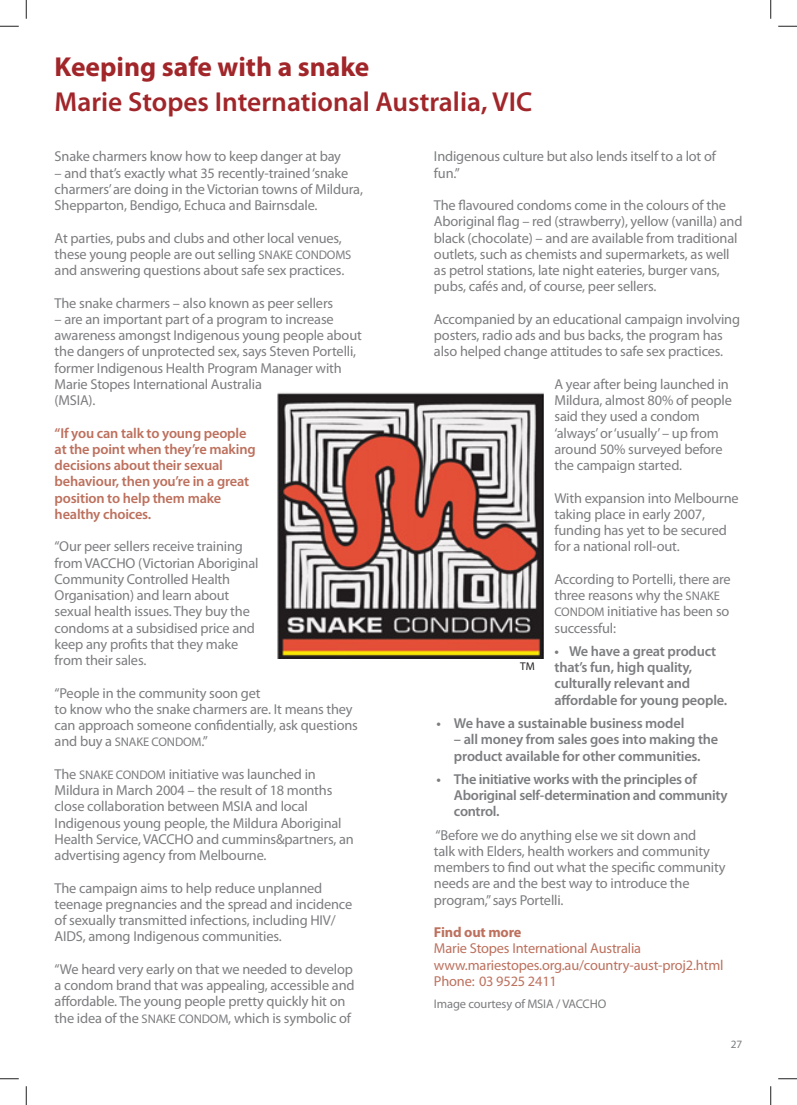
<style>
.page{position:relative;width:797px;height:1105px;background:#fff}
.page>*{position:absolute;margin:0;border:0;box-sizing:border-box;transform-origin:0 0}
.t1{font:600 27.5px "Myriad Pro";color:#a1262a}
.t2{font:700 27.5px "Myriad Pro";color:#a1262a}
.t3{font:14.38px/16.2px "Myriad Pro";letter-spacing:-.01em;color:#7c7d80}
.t4{font:600 14.38px/16.2px "Myriad Pro";letter-spacing:-.01em;color:#7c7d80}
.t5{font:600 14.38px/16.2px "Myriad Pro";letter-spacing:-.01em;color:#bd705d}
.t6{font:14.38px/16.2px "Myriad Pro";letter-spacing:-.01em;color:#bd715e}
.t7{font:700 14.38px "Myriad Pro";letter-spacing:-.01em;color:#bd715e}
.t8{font:12.5px "Myriad Pro";letter-spacing:-.01em;color:#7c7d80}
.t9{font:11.25px "Myriad Pro";color:#7a7c7f}
.t10{font:11.25px "Myriad Pro";color:#231f20}
.s1{font-size:12.5px}
.s2{font-size:14.38px}
</style>
<div class="page">
<img style="left:278px;top:392px;width:266px;height:267px">
<svg style="left:0;top:25px;width:19px;height:2px"></svg>
<svg style="left:778px;top:25px;width:19px;height:2px"></svg>
<svg style="left:0;top:1078px;width:19px;height:1px"></svg>
<svg style="left:778px;top:1078px;width:19px;height:1px"></svg>
<svg style="left:25px;top:0;width:2px;height:19px"></svg>
<svg style="left:25px;top:1086px;width:2px;height:19px"></svg>
<svg style="left:770px;top:0;width:1px;height:19px"></svg>
<svg style="left:770px;top:1086px;width:1px;height:19px"></svg>
<h1 class="t2" style="left:55px;top:57px;width:316px">Keeping safe with a snake</h1>
<h1 class="t1" style="left:55px;top:91px;width:479px">Marie Stopes International Australia, VIC</h1>
<p class="t3" style="left:55px;top:150px;width:288px">Snake charmers know how to keep danger at bay</p>
<p class="t3" style="left:55px;top:166px;width:310px">– and that’s exactly what 35 recently-trained ‘snake charmers’ are doing in the Victorian towns of Mildura,<br>Shepparton, Bendigo, Echuca and Bairnsdale.</p>
<p class="t3" style="left:55px;top:231px;width:298px">At parties, pubs and clubs and other local venues, these young people are out selling <span class="s1">SNAKE CONDOMS </span>and answering questions about safe sex practices.</p>
<p class="t3" style="left:55px;top:296px;width:280px">The snake charmers – also known as peer sellers</p>
<p class="t3" style="left:55px;top:312px;width:309px">– are an important part of a program to increase awareness amongst Indigenous young people about the dangers of unprotected sex, says Steven Portelli, former Indigenous Health Program Manager with Marie Stopes International Australia<br>(MSIA).</p>
<p class="t5" style="left:55px;top:426px;width:202px">“If you can talk to young people at the point when they’re making decisions about their sexual behaviour, then you’re in a great position to help them make healthy choices.</p>
<p class="t3" style="left:55px;top:540px;width:205px">“Our peer sellers receive training from VACCHO (Victorian Aboriginal<br>Community Controlled Health<br>Organisation) and learn about sexual health issues. They buy the condoms at a subsidised price and keep any profits that they make from their sales.</p>
<p class="t3" style="left:55px;top:686px;width:305px">“People in the community soon get<br>to know who the snake charmers are. It means they can approach someone confidentially, ask questions</p>
<p class="t8" style="left:55px;top:737px;width:155px"><span class="s2">and buy a</span> SNAKE CONDOM<span class="s2">.”</span></p>
<p class="t3" style="left:55px;top:767px;width:301px">The <span class="s1">SNAKE CONDOM</span> initiative was launched in Mildura in March 2004 – the result of 18 months close collaboration between MSIA and local Indigenous young people, the Mildura Aboriginal Health Service, VACCHO and cummins&amp;partners, an advertising agency from Melbourne.</p>
<p class="t3" style="left:55px;top:881px;width:299px">The campaign aims to help reduce unplanned teenage pregnancies and the spread and incidence of sexually transmitted infections, including HIV/ AIDS, among Indigenous communities.</p>
<p class="t3" style="left:55px;top:962px;width:301px">“We heard very early on that we needed to develop a condom brand that was appealing, accessible and affordable. The young people pretty quickly hit on the idea of the <span class="s1">SNAKE CONDOM</span>, which is symbolic of</p>
<p class="t3" style="left:434px;top:150px;width:283px">Indigenous culture but also lends itself to a lot of fun.”</p>
<p class="t3" style="left:434px;top:199px;width:310px">The flavoured condoms come in the colours of the Aboriginal flag – red (strawberry), yellow (vanilla) and black (chocolate) – and are available from traditional outlets, such as chemists and supermarkets, as well as petrol stations, late night eateries, burger vans, pubs, cafés and, of course, peer sellers.</p>
<p class="t3" style="left:434px;top:312px;width:308px">Accompanied by an educational campaign involving posters, radio ads and bus backs, the program has also helped change attitudes to safe sex practices.</p>
<p class="t3" style="left:554px;top:377px;width:179px">A year after being launched in<br>Mildura, almost 80% of people said they used a condom ‘always’ or ‘usually’ – up from around 50% surveyed before the campaign started.</p>
<p class="t3" style="left:554px;top:491px;width:186px">With expansion into Melbourne taking place in early 2007, funding has yet to be secured for a national roll-out.</p>
<p class="t3" style="left:554px;top:572px;width:178px">According to Portelli, there are three reasons why the <span class="s1">SNAKE<br>CONDOM</span> initiative has been so successful:</p>
<p class="t4" style="left:554px;top:644px;width:174px">• We have a great product that’s fun, high quality, culturally relevant and affordable for young people.</p>
<p class="t4" style="left:436px;top:716px;width:249px">• We have a sustainable business model</p>
<p class="t4" style="left:454px;top:733px;width:266px">– all money from sales goes into making the product available for other communities.</p>
<p class="t4" style="left:454px;top:772px;width:275px;text-indent:-18px">• The initiative works with the principles of<br>Aboriginal self-determination and community control.</p>
<p class="t3" style="left:434px;top:828px;width:293px">“Before we do anything else we sit down and<br>talk with Elders, health workers and community members to find out what the specific community needs are and the best way to introduce the program,” says Portelli.</p>
<p class="t7" style="left:434px;top:927px;width:89px">Find out more</p>
<p class="t6" style="left:434px;top:942px;width:291px">Marie Stopes International Australia www.mariestopes.org.au/country-aust-proj2.html<br>Phone: 03 9525 2411</p>
<p class="t8" style="left:434px;top:999px;width:174px">Image courtesy of MSIA / VACCHO</p>
<p class="t10" style="left:520px;top:662px;width:16px">TM</p>
<p class="t9" style="left:730px;top:1040px;width:13px">27</p>
</div>
